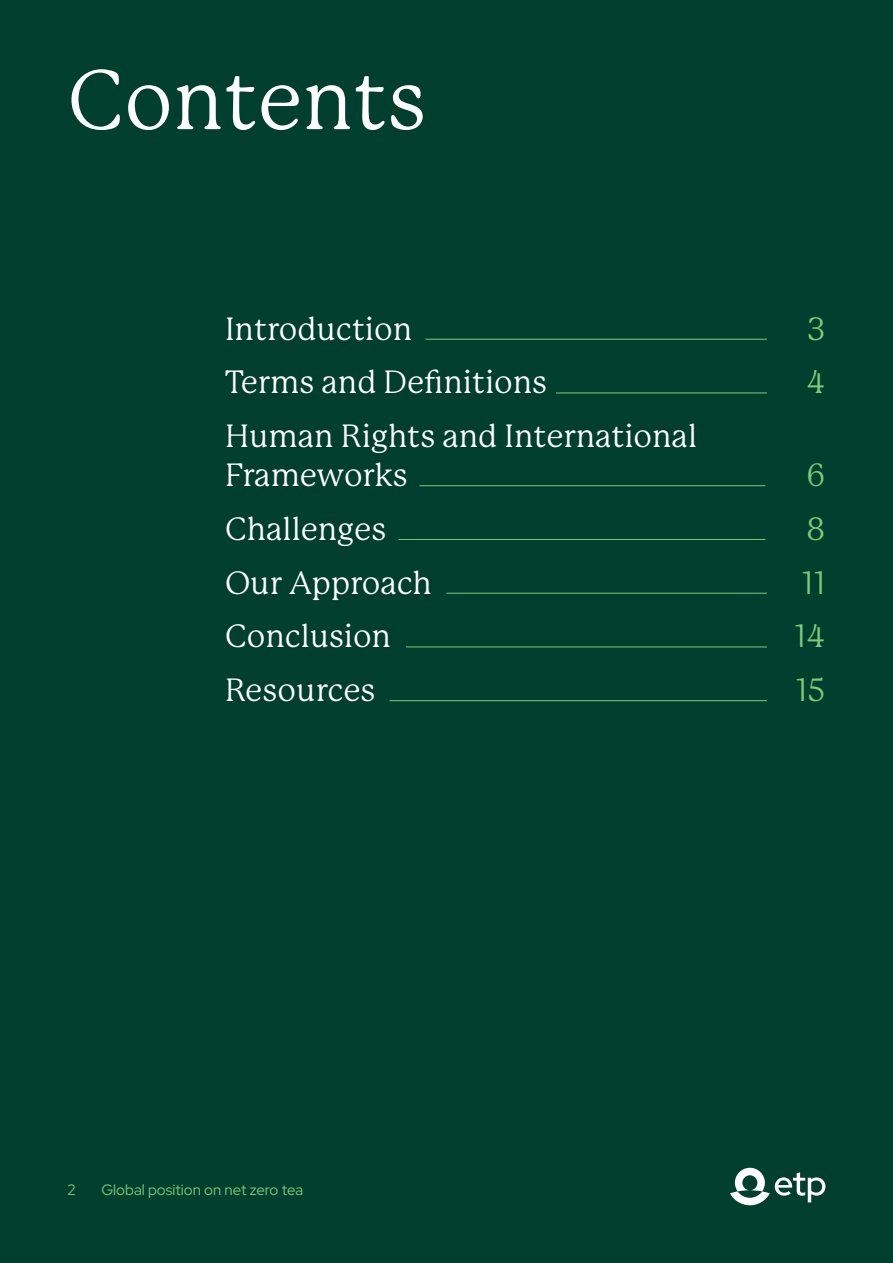
<style>
.page{position:relative;width:893px;height:1263px;background:#003f2e}
.page>*{position:absolute;margin:0;border:0;box-sizing:border-box;transform-origin:0 0}
.t1{font:82.5px "P22 Mackinac Pro";color:#fff}
.t2{font:31.5px/39px "P22 Mackinac Pro";color:#fff}
.t3{font:31.5px "P22 Mackinac Pro";color:#7dcb78}
.t4{font:15px "Red Hat Display";color:#7dcb78}
</style>
<div class="page">
<svg style="left:730px;top:1168px;width:95px;height:37px"></svg>
<hr style="left:425px;top:339px;width:342px;height:1px;background:#7dcb78">
<hr style="left:556px;top:393px;width:211px;height:1px;background:#7dcb78">
<hr style="left:419px;top:485px;width:346px;height:1px;background:#7dcb78">
<hr style="left:398px;top:539px;width:367px;height:1px;background:#7dcb78">
<hr style="left:446px;top:593px;width:321px;height:1px;background:#7dcb78">
<hr style="left:406px;top:646px;width:361px;height:1px;background:#7dcb78">
<hr style="left:389px;top:700px;width:378px;height:1px;background:#7dcb78">
<h1 class="t1" style="left:68px;top:54px;width:361px">Contents</h1>
<p class="t2" style="left:225px;top:309px;width:189px">Introduction</p>
<p class="t3" style="left:807px;top:311px;width:20px">3</p>
<p class="t2" style="left:225px;top:363px;width:324px">Terms and Definitions</p>
<p class="t3" style="left:806px;top:364px;width:21px">4</p>
<p class="t2" style="left:225px;top:417px;width:473px">Human Rights and International<br>Frameworks</p>
<p class="t2" style="left:225px;top:510px;width:163px">Challenges</p>
<p class="t3" style="left:806px;top:511px;width:21px">8</p>
<p class="t2" style="left:225px;top:563px;width:208px">Our Approach</p>
<p class="t3" style="left:802px;top:565px;width:25px">11</p>
<p class="t2" style="left:225px;top:617px;width:167px">Conclusion</p>
<p class="t3" style="left:795px;top:618px;width:32px">14</p>
<p class="t2" style="left:225px;top:671px;width:152px">Resources</p>
<p class="t3" style="left:796px;top:672px;width:31px">15</p>
<p class="t3" style="left:806px;top:457px;width:21px">6</p>
<p class="t4" style="left:68px;top:1180px;width:10px">2</p>
<p class="t4" style="left:101px;top:1180px;width:203px">Global position on net zero tea</p>
</div>
